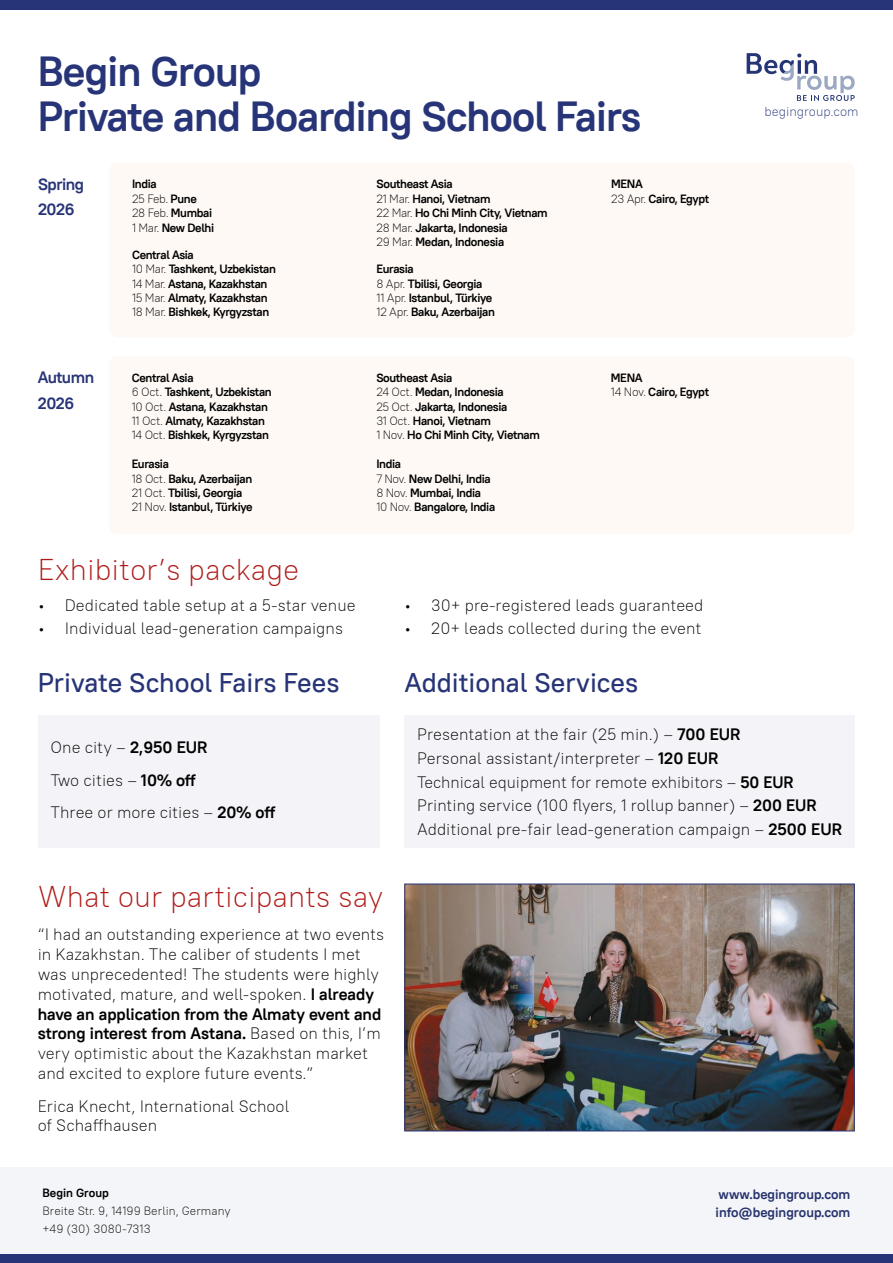
<style>
.page{position:relative;width:893px;height:1263px;background:#fff}
.page>*{position:absolute;margin:0;border:0;box-sizing:border-box;transform-origin:0 0}
.t1{font:700 42px/45px "PT Root UI";letter-spacing:-.02em;color:#273477}
.t2{font:300 30px "PT Root UI";color:#af1a18}
.t3{font:500 27px "PT Root UI";color:#273477}
.t4{font:300 16.5px/19.8px "PT Root UI";color:#000}
.t5{font:700 16.5px/25.8px "PT Root UI";letter-spacing:-.03em;color:#273477}
.t6{font:700 13.5px/18px "PT Root UI";color:#26336e}
.t7{font:300 13.05px "PT Root UI";color:#273477}
.t8{font:700 12px/14.4px "PT Root UI";letter-spacing:-.03em;color:#000}
.t9{font:300 12px/18px "PT Root UI";color:#000}
.t10{font:700 12px "PT Root UI";color:#000}
.s1{font-weight:300}
.s2{font-weight:700}
</style>
<div class="page">
<div style="left:0;top:1167px;width:893px;height:96px;background:#f4f5f8"></div>
<div style="left:0;top:1254px;width:893px;height:9px;background:#273477"></div>
<div style="left:0;top:0;width:893px;height:9px;background:#273477"></div>
<svg style="left:747px;top:53px;width:108px;height:48px"></svg>
<div style="left:109px;top:163px;width:746px;height:174px;background:#fef9f5;border-radius:9px"></div>
<div style="left:109px;top:356px;width:746px;height:178px;background:#fef9f5;border-radius:9px"></div>
<div style="left:404px;top:715px;width:451px;height:133px;background:#f4f3f8"></div>
<div style="left:38px;top:715px;width:341px;height:133px;background:#f4f3f8"></div>
<img style="left:406px;top:886px;width:447px;height:243px">
<div style="left:404px;top:884px;width:451px;height:247px;border:1px solid #273477"></div>
<h1 class="t1" style="left:38px;top:48px;width:605px">Begin Group<br>Private and Boarding School Fairs</h1>
<p class="t5" style="left:38px;top:171px;width:48px">Spring<br>2026</p>
<p class="t8" style="left:132px;top:177px;width:84px">India<br><span class="s1">25 Feb.</span> Pune<br><span class="s1">28 Feb.</span> Mumbai<br><span class="s1">1 Mar.</span> New Delhi</p>
<p class="t8" style="left:132px;top:247px;width:145px">Central Asia<br><span class="s1">10 Mar.</span> Tashkent, Uzbekistan<br><span class="s1">14 Mar.</span> Astana, Kazakhstan<br><span class="s1">15 Mar.</span> Almaty, Kazakhstan<br><span class="s1">18 Mar.</span> Bishkek, Kyrgyzstan</p>
<p class="t8" style="left:377px;top:177px;width:173px">Southeast Asia<br><span class="s1">21 Mar.</span> Hanoi, Vietnam<br><span class="s1">22 Mar.</span> Ho Chi Minh City, Vietnam<br><span class="s1">28 Mar.</span> Jakarta, Indonesia<br><span class="s1">29 Mar.</span> Medan, Indonesia</p>
<p class="t8" style="left:377px;top:262px;width:120px">Eurasia<br><span class="s1">8 Apr.</span> Tbilisi, Georgia<br><span class="s1">11 Apr.</span> Istanbul, Türkiye<br><span class="s1">12 Apr.</span> Baku, Azerbaijan</p>
<p class="t8" style="left:611px;top:177px;width:99px">MENA<br><span class="s1">23 Apr.</span> Cairo, Egypt</p>
<p class="t5" style="left:38px;top:364px;width:58px">Autumn<br>2026</p>
<p class="t8" style="left:132px;top:370px;width:141px">Central Asia<br><span class="s1">6 Oct.</span> Tashkent, Uzbekistan<br><span class="s1">10 Oct.</span> Astana, Kazakhstan<br><span class="s1">11 Oct.</span> Almaty, Kazakhstan<br><span class="s1">14 Oct.</span> Bishkek, Kyrgyzstan</p>
<p class="t8" style="left:132px;top:457px;width:122px">Eurasia<br><span class="s1">18 Oct.</span> Baku, Azerbaijan<br><span class="s1">21 Oct.</span> Tbilisi, Georgia<br><span class="s1">21 Nov.</span> Istanbul, Türkiye</p>
<h2 class="t2" style="left:38px;top:550px;width:263px">Exhibitor’s package</h2>
<p class="t4" style="left:38px;top:595px;width:319px">• Dedicated table setup at a 5-star venue</p>
<p class="t4" style="left:38px;top:618px;width:307px">• Individual lead-generation campaigns</p>
<p class="t8" style="left:376px;top:370px;width:165px">Southeast Asia<br><span class="s1">24 Oct.</span> Medan, Indonesia<br><span class="s1">25 Oct.</span> Jakarta, Indonesia<br><span class="s1">31 Oct.</span> Hanoi, Vietnam<br><span class="s1">1 Nov.</span> Ho Chi Minh City, Vietnam</p>
<p class="t8" style="left:376px;top:457px;width:120px">India<br><span class="s1">7 Nov.</span> New Delhi, India<br><span class="s1">8 Nov.</span> Mumbai, India<br><span class="s1">10 Nov.</span> Bangalore, India</p>
<p class="t8" style="left:611px;top:370px;width:100px">MENA<br><span class="s1">14 Nov.</span> Cairo, Egypt</p>
<p class="t4" style="left:404px;top:595px;width:301px">• 30+ pre-registered leads guaranteed</p>
<p class="t4" style="left:404px;top:618px;width:299px">• 20+ leads collected during the event</p>
<p class="t7" style="left:764px;top:103px;width:96px">begingroup.com</p>
<h3 class="t3" style="left:38px;top:665px;width:303px">Private School Fairs Fees</h3>
<p class="t4" style="left:51px;top:731px;width:226px;line-height:32.4px">One city – <span class="s2">2,950 EUR<br></span>Two cities – <span class="s2">10% off<br></span>Three or more cities – <span class="s2">20% off</span></p>
<h2 class="t2" style="left:38px;top:877px;width:347px">What our participants say</h2>
<p class="t4" style="left:38px;top:924px;width:348px">“I had an outstanding experience at two events in Kazakhstan. The caliber of students I met was unprecedented! The students were highly motivated, mature, and well-spoken. <span class="s2">I already have an application from the Almaty event and strong interest from Astana.</span> Based on this, I’m very optimistic about the Kazakhstan market and excited to explore future events.”</p>
<p class="t4" style="left:38px;top:1096px;width:253px">Erica Knecht, International School of Schaffhausen</p>
<h3 class="t3" style="left:404px;top:665px;width:235px">Additional Services</h3>
<p class="t4" style="left:417px;top:722px;width:426px;line-height:23.7px">Presentation at the fair (25 min.) – <span class="s2">700 EUR<br></span>Personal assistant/interpreter – <span class="s2">120 EUR<br></span>Technical equipment for remote exhibitors – <span class="s2">50 EUR </span>Printing service (100 flyers, 1 rollup banner) – <span class="s2">200 EUR </span>Additional pre-fair lead-generation campaign – <span class="s2">2500 EUR</span></p>
<p class="t10" style="left:43px;top:1185px;width:68px">Begin Group</p>
<p class="t9" style="left:43px;top:1201px;width:190px">Breite Str. 9, 14199 Berlin, Germany +49 (30) 3080-7313</p>
<p class="t6" style="left:716px;top:1185px;width:136px">www.begingroup.com info@begingroup.com</p>
</div>
